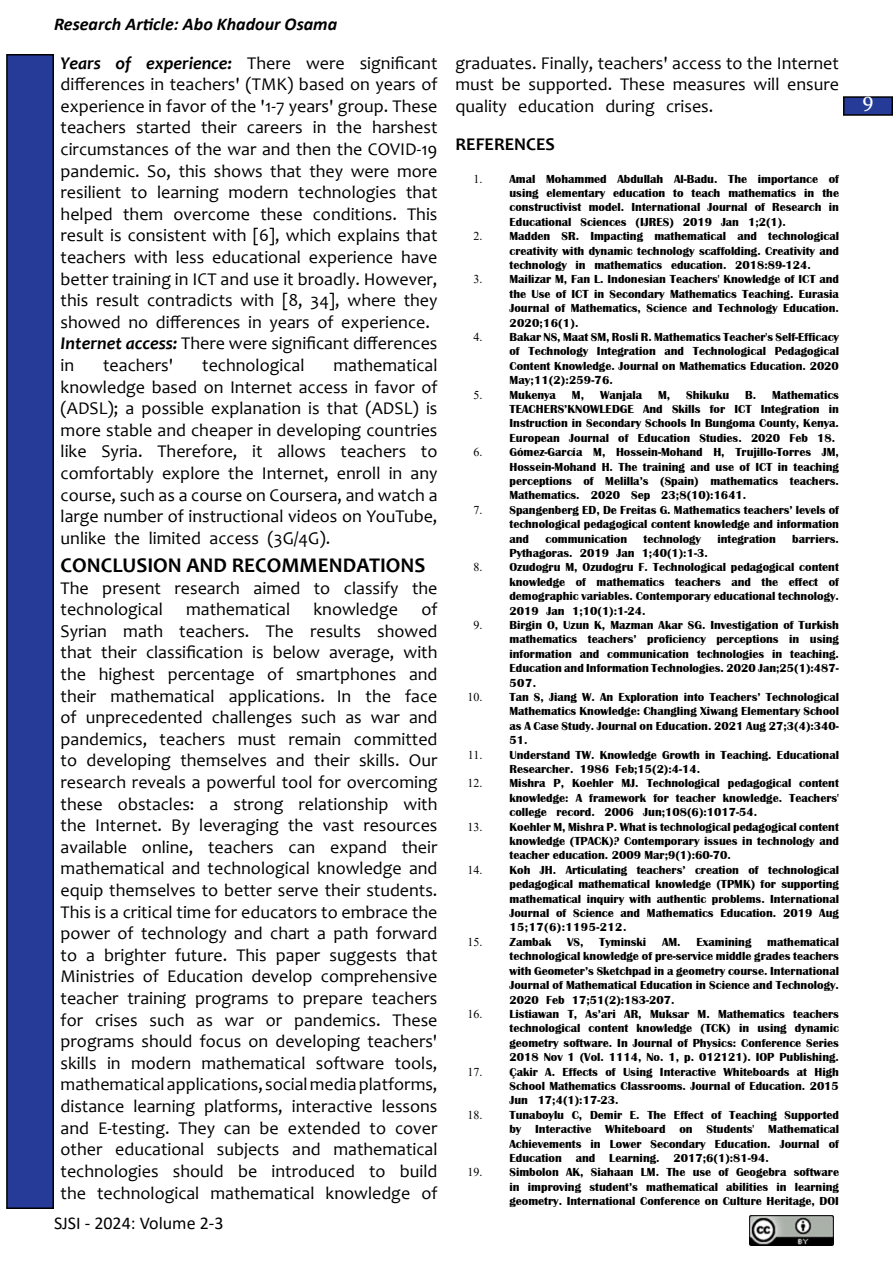
<style>
.page{position:relative;width:893px;height:1263px;background:#fff}
.page>*{position:absolute;margin:0;border:0;box-sizing:border-box;transform-origin:0 0}
.t1{font:700 21px "Candara";color:#000}
.t2{font:21px "Sylfaen";color:#fff}
.t3{font:18px/21.6px "Candara";color:#000;text-align:justify}
.t4{font:italic 700 18px "Calibri";color:#000}
.t5{font:18px "Calibri";color:#000}
.t6{font:700 18px "Candara";color:#000}
.t7{font:700 12px/14.4px "Britannic";color:#000;text-align:justify}
.s1{font-weight:700;font-style:italic}
.s2{font-family:"Times New Roman";font-weight:400}
</style>
<div class="page">
<div style="left:7px;top:55px;width:46px;height:1153px;background:#263b97"></div>
<div style="left:6px;top:54px;width:48px;height:1155px;border:2px solid #000"></div>
<div style="left:844px;top:97px;width:48px;height:18px;background:#263b97"></div>
<div style="left:843px;top:96px;width:50px;height:20px;border:2px solid #000"></div>
<img style="left:750px;top:1215px;width:83px;height:30px">
<h2 class="t4" style="left:54px;top:11px;width:285px">Research Article: Abo Khadour Osama</h2>
<p class="t3" style="left:61px;top:52px;width:378px;text-align:left"><span class="s1">Years of experience:</span> There were significant differences in teachers' (TMK) based on years of experience in favor of the '1-7 years' group. These teachers started their careers in the harshest circumstances of the war and then the COVID-19 pandemic. So, this shows that they were more resilient to learning modern technologies that helped them overcome these conditions. This result is consistent with [6], which explains that teachers with less educational experience have better training in ICT and use it broadly. However, this result contradicts with [8, 34], where they showed no differences in years of experience.<br><span class="s1">Internet access:</span> There were significant differences in</p>
<h2 class="t3" style="left:103px;top:354px;width:72px">teachers'</h2>
<h2 class="t3" style="left:202px;top:354px;width:104px">technological</h2>
<p class="t3" style="left:61px;top:354px;width:378px;text-indent:273px">mathematical knowledge based on Internet access in favor of (ADSL); a possible explanation is that (ADSL) is more stable and cheaper in developing countries like Syria. Therefore, it allows teachers to comfortably explore the Internet, enroll in any course, such as a course on Coursera, and watch a large number of instructional videos on YouTube, unlike the limited access (3G/4G).</p>
<h1 class="t1" style="left:61px;top:552px;width:366px">CONCLUSION AND RECOMMENDATIONS</h1>
<h2 class="t3" style="left:61px;top:577px;width:378px">T he present research aimed to classify the technological</h2>
<p class="t3" style="left:61px;top:598px;width:378px;text-indent:361px">of Syrian math teachers. The results showed that their classification is below average, with the highest percentage of smartphones and their mathematical applications. In the face of unprecedented challenges such as war and pandemics, teachers must remain committed to developing themselves and their skills. Our research reveals a powerful tool for overcoming these obstacles: a strong relationship with the Internet. By leveraging the vast resources available online, teachers can expand their mathematical and technological knowledge and equip themselves to better serve their students.<br>This is a critical time for educators to embrace the power of technology and chart a path forward to a brighter future. This paper suggests that Ministries of Education develop comprehensive teacher training programs to prepare teachers for crises such as war or pandemics. These programs should focus on developing teachers' skills in modern mathematical software tools, mathematical applications, social media platforms, distance learning platforms, interactive lessons and E-testing. They can be extended to cover other educational subjects and mathematical technologies should be introduced to build the technological mathematical knowledge of</p>
<h2 class="t3" style="left:186px;top:598px;width:106px">mathematical</h2>
<h2 class="t3" style="left:313px;top:598px;width:86px">knowledge</h2>
<h2 class="t5" style="left:54px;top:1210px;width:171px">SJSI - 2024: Volume 2-3</h2>
<h2 class="t3" style="left:455px;top:52px;width:385px">graduates. Finally, teachers' access to the Internet must be supported. These measures will ensure quality education during crises.</h2>
<h2 class="t6" style="left:455px;top:133px;width:101px">REFERENCES</h2>
<p class="t7" style="left:509px;top:171px;width:331px;text-indent:-36px"><span class="s2">1.</span> Amal Mohammed Abdullah Al-Badu. The importance of using elementary education to teach mathematics in the constructivist model. International Journal of Research in Educational Sciences (IJRES) 2019 Jan 1;2(1).</p>
<p class="t7" style="left:509px;top:229px;width:331px;text-indent:-36px"><span class="s2">2.</span> Madden SR. Impacting mathematical and technological creativity with dynamic technology scaffolding. Creativity and technology in mathematics education. 2018:89-124.</p>
<p class="t7" style="left:509px;top:272px;width:331px;text-indent:-36px"><span class="s2">3.</span> Mailizar M, Fan L. Indonesian Teachers' Knowledge of ICT and the Use of ICT in Secondary Mathematics Teaching. Eurasia Journal of Mathematics, Science and Technology Education.<br>2020;16(1).</p>
<p class="t7" style="left:509px;top:330px;width:331px;text-indent:-36px"><span class="s2">4.</span> Bakar NS, Maat SM, Rosli R. Mathematics Teacher's Self-Efficacy of Technology Integration and Technological Pedagogical Content Knowledge. Journal on Mathematics Education. 2020<br>May;11(2):259-76.</p>
<p class="t7" style="left:473px;top:387px;width:84px"><span class="s2">5.</span> Mukenya</p>
<p class="t7" style="left:572px;top:387px;width:14px">M,</p>
<p class="t7" style="left:600px;top:387px;width:43px">Wanjala</p>
<p class="t7" style="left:658px;top:387px;width:14px">M,</p>
<p class="t7" style="left:686px;top:387px;width:44px">Shikuku</p>
<p class="t7" style="left:509px;top:387px;width:331px;text-indent:236px">B. Mathematics TEACHERS’KNOWLEDGE And Skills for ICT Integration in Instruction in Secondary Schools In Bungoma County, Kenya.<br>European Journal of Education Studies. 2020 Feb 18.</p>
<p class="t7" style="left:509px;top:445px;width:331px;text-indent:-36px"><span class="s2">6.</span> Gómez-García M, Hossein-Mohand H, Trujillo-Torres JM, Hossein-Mohand H. The training and use of ICT in teaching perceptions of Melilla’s (Spain) mathematics teachers.<br>Mathematics. 2020 Sep 23;8(10):1641.</p>
<p class="t7" style="left:509px;top:503px;width:331px;text-indent:-36px"><span class="s2">7.</span> Spangenberg ED, De Freitas G. Mathematics teachers’ levels of technological pedagogical content knowledge and information and</p>
<p class="t7" style="left:545px;top:531px;width:83px">communication</p>
<p class="t7" style="left:644px;top:531px;width:59px">technology</p>
<p class="t7" style="left:717px;top:531px;width:60px">integration</p>
<p class="t7" style="left:792px;top:531px;width:48px">barriers.</p>
<p class="t7" style="left:509px;top:546px;width:200px">Pythagoras. 2019 Jan 1;40(1):1-3.</p>
<p class="t7" style="left:509px;top:560px;width:331px;text-indent:-36px"><span class="s2">8.</span> Ozudogru M, Ozudogru F. Technological pedagogical content knowledge of mathematics teachers and the effect of demographic variables. Contemporary educational technology.<br>2019 Jan 1;10(1):1-24.</p>
<p class="t7" style="left:509px;top:618px;width:331px;text-indent:-36px"><span class="s2">9.</span> Birgin O, Uzun K, Mazman Akar SG. Investigation of Turkish mathematics teachers’ proficiency perceptions in using information and communication technologies in teaching.<br>Education and Information Technologies. 2020 Jan;25(1):487- 507.</p>
<p class="t7" style="left:509px;top:690px;width:331px;text-indent:-42px"><span class="s2">10.</span> Tan S, Jiang W. An Exploration into Teachers’ Technological Mathematics Knowledge: Changling Xiwang Elementary School as A Case Study. Journal on Education. 2021 Aug 27;3(4):340- 51.</p>
<p class="t7" style="left:509px;top:747px;width:331px;text-indent:-42px"><span class="s2">11.</span> Understand TW. Knowledge Growth in Teaching. Educational<br>Researcher. 1986 Feb;15(2):4-14.</p>
<p class="t7" style="left:509px;top:776px;width:331px;text-indent:-42px"><span class="s2">12.</span> Mishra P, Koehler MJ. Technological pedagogical content knowledge: A framework for teacher knowledge. Teachers' college record. 2006 Jun;108(6):1017-54.</p>
<p class="t7" style="left:509px;top:819px;width:331px;text-indent:-42px"><span class="s2">13.</span> Koehler M, Mishra P. What is technological pedagogical content knowledge (TPACK)? Contemporary issues in technology and teacher education. 2009 Mar;9(1):60-70.</p>
<p class="t7" style="left:509px;top:863px;width:331px;text-indent:-42px"><span class="s2">14.</span> Koh JH. Articulating teachers’ creation of technological pedagogical mathematical knowledge (TPMK) for supporting mathematical inquiry with authentic problems. International Journal of Science and Mathematics Education. 2019 Aug 15;17(6):1195-212.</p>
<p class="t7" style="left:467px;top:935px;width:85px"><span class="s2">15.</span> Zambak</p>
<p class="t7" style="left:567px;top:935px;width:18px">VS,</p>
<p class="t7" style="left:599px;top:935px;width:49px">Tyminski</p>
<p class="t7" style="left:662px;top:935px;width:91px">AM. Examining</p>
<p class="t7" style="left:509px;top:935px;width:331px;text-indent:258px">mathematical technological knowledge of pre-service middle grades teachers with Geometer’s Sketchpad in a geometry course. International Journal of Mathematical Education in Science and Technology.<br>2020 Feb 17;51(2):183-207.</p>
<p class="t7" style="left:509px;top:1007px;width:331px;text-indent:-42px"><span class="s2">16.</span> Listiawan T, As’ari AR, Muksar M. Mathematics teachers technological content knowledge (TCK) in using dynamic geometry software. In Journal of Physics: Conference Series 2018 Nov 1 (Vol. 1114, No. 1, p. 012121). IOP Publishing.</p>
<p class="t7" style="left:509px;top:1064px;width:331px;text-indent:-42px"><span class="s2">17.</span> Çakir A. Effects of Using Interactive Whiteboards at High School Mathematics Classrooms. Journal of Education. 2015<br>Jun 17;4(1):17-23.</p>
<p class="t7" style="left:509px;top:1107px;width:331px;text-indent:-42px"><span class="s2">18.</span> Tunaboylu C, Demir E. The Effect of Teaching Supported by Interactive Whiteboard on Students' Mathematical Achievements in Lower Secondary Education. Journal of Education and Learning. 2017;6(1):81-94.</p>
<p class="t7" style="left:509px;top:1165px;width:331px;text-indent:-42px"><span class="s2">19.</span> Simbolon AK, Siahaan LM. The use of Geogebra software in improving student’s mathematical abilities in learning geometry. International Conference on Culture Heritage, DOI</p>
<h1 class="t2" style="left:863px;top:90px;width:12px">9</h1>
</div>
